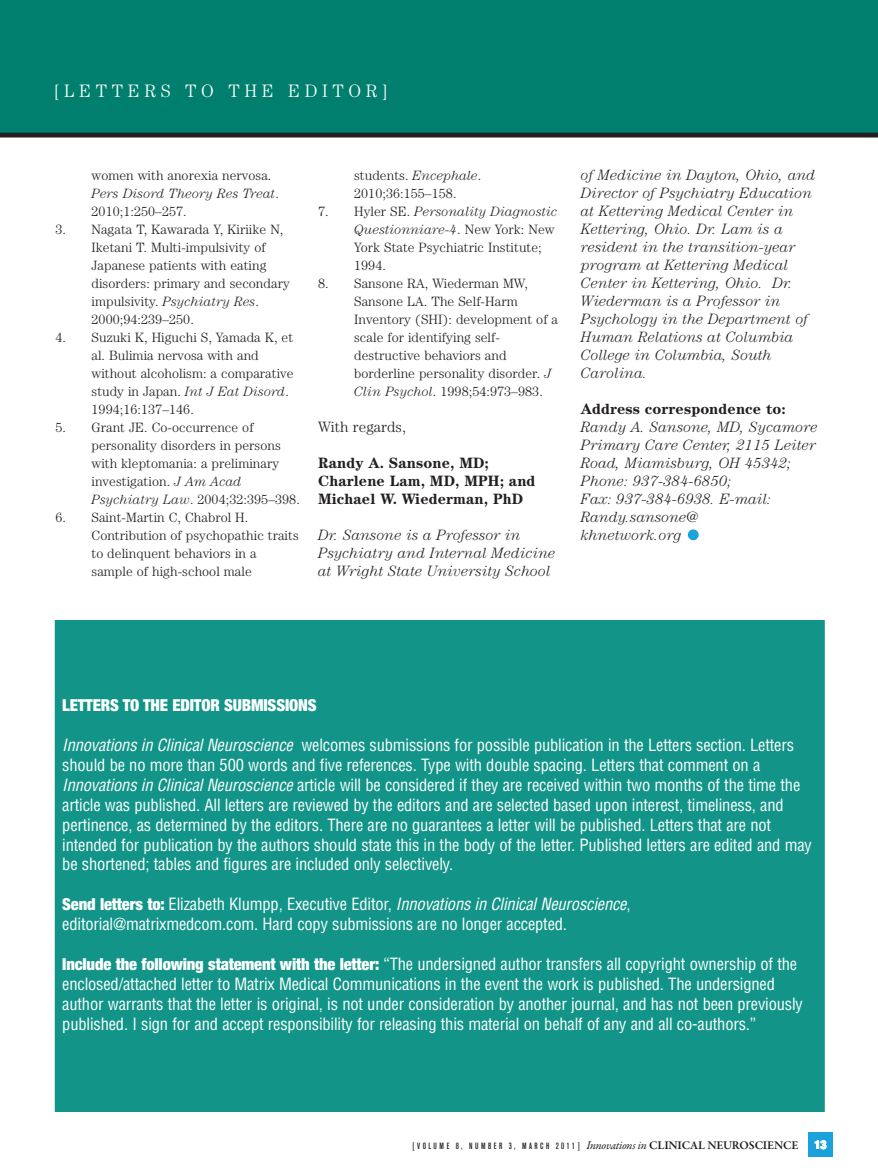
<style>
.page{position:relative;width:878px;height:1175px;background:#fff}
.page>*{position:absolute;margin:0;border:0;box-sizing:border-box;transform-origin:0 0}
.t1{font:300 18px "Century Std";letter-spacing:.26em;color:#fff}
.t2{font:condensed 16.5px/19.8px "Helvetica";letter-spacing:-.01em;color:#fff}
.t3{font:900 condensed 16.5px "Helvetica Neue LT Std";letter-spacing:-.01em;color:#fff}
.t4{font:italic 300 15px/18px "Century Std";letter-spacing:.005em;color:#231f20}
.t5{font:700 15px/18px "Century Std";letter-spacing:.005em;color:#231f20}
.t6{font:300 15px "Century Std";letter-spacing:.005em;color:#231f20}
.t7{font:300 13.5px/18px "Century Std";letter-spacing:.005em;color:#231f20}
.t8{font:900 condensed 12px "Helvetica Neue LT Std";color:#fff}
.t9{font:500 condensed 9px "Akzidenz Grotesk BE";color:#231f20}
.s1{font-style:italic}
.s2{font-family:"Helvetica Neue LT Std";font-weight:900}
.s3{font-family:"Garamond Premr Pro";font-weight:400;font-style:italic;font-stretch:normal;font-size:12px}
.s4{font-family:"Garamond Premr Pro";font-weight:600;font-stretch:normal;font-size:12px}
</style>
<div class="page">
<div style="left:808px;top:1132px;width:24px;height:24px;background:#1aa2dc"></div>
<div style="left:0;top:0;width:878px;height:135px;background:#007f6e"></div>
<hr style="left:0;top:133px;width:878px;height:4px;background:#231f20">
<div style="left:687px;top:529px;width:11px;height:11px;background:#1aa2dc;border-radius:50%"></div>
<div style="left:51px;top:616px;width:777px;height:499px;background:#129588"></div>
<div style="left:47px;top:612px;width:785px;height:507px;border:8px solid #fff"></div>
<p class="t1" style="left:54px;top:84px;width:335px">[LETTERS TO THE EDITOR]</p>
<p class="t7" style="left:91px;top:168px;width:189px">women with anorexia nervosa.<br><span class="s1">Pers Disord Theory Res Treat</span>.<br>2010;1:250–257.</p>
<p class="t7" style="left:91px;top:222px;width:200px;text-indent:-36px">3. Nagata T, Kawarada Y, Kiriike N,<br>Iketani T. Multi-impulsivity of<br>Japanese patients with eating disorders: primary and secondary impulsivity. <span class="s1">Psychiatry Res</span>.<br>2000;94:239–250.</p>
<p class="t7" style="left:91px;top:330px;width:203px;text-indent:-36px">4. Suzuki K, Higuchi S, Yamada K, et al. Bulimia nervosa with and without alcoholism: a comparative study in Japan. <span class="s1">Int J Eat Disord</span>.<br>1994;16:137–146.</p>
<p class="t7" style="left:91px;top:420px;width:210px;text-indent:-36px">5. Grant JE. Co-occurrence of personality disorders in persons with kleptomania: a preliminary investigation. <span class="s1">J Am Acad<br>Psychiatry Law</span>. 2004;32:395–398.</p>
<p class="t7" style="left:91px;top:509px;width:209px;text-indent:-36px">6. Saint-Martin C, Chabrol H.<br>Contribution of psychopathic traits to delinquent behaviors in a sample of high-school male</p>
<p class="t7" style="left:354px;top:167px;width:129px">students. <span class="s1">Encephale</span>.<br>2010;36:155–158.</p>
<p class="t7" style="left:354px;top:204px;width:205px;text-indent:-36px">7. Hyler SE. <span class="s1">Personality Diagnostic<br>Questionniare-4</span>. New York: New<br>York State Psychiatric Institute;<br>1994.</p>
<p class="t7" style="left:354px;top:275px;width:205px;text-indent:-36px">8. Sansone RA, Wiederman MW,<br>Sansone LA. The Self-Harm<br>Inventory (SHI): development of a scale for identifying self&shy;destructive behaviors and borderline personality disorder. <span class="s1">J<br>Clin Psychol</span>. 1998;54:973–983.</p>
<p class="t6" style="left:318px;top:422px;width:89px">With regards,</p>
<p class="t5" style="left:318px;top:455px;width:219px">Randy A. Sansone, MD;<br>Charlene Lam, MD, MPH; and<br>Michael W. Wiederman, PhD</p>
<p class="t4" style="left:318px;top:527px;width:239px">Dr. Sansone is a Professor in<br>Psychiatry and Internal Medicine at Wright State University School</p>
<p class="t4" style="left:580px;top:167px;width:236px">of Medicine in Dayton, Ohio, and<br>Director of Psychiatry Education at Kettering Medical Center in<br>Kettering, Ohio. Dr. Lam is a resident in the transition-year program at Kettering Medical<br>Center in Kettering, Ohio. Dr.<br>Wiederman is a Professor in<br>Psychology in the Department of<br>Human Relations at Columbia<br>College in Columbia, South<br>Carolina.</p>
<p class="t5" style="left:580px;top:401px;width:206px">Address correspondence to:</p>
<p class="t4" style="left:580px;top:419px;width:238px">Randy A. Sansone, MD, Sycamore<br>Primary Care Center, 2115 Leiter<br>Road, Miamisburg, OH 45342;<br>Phone: 937-384-6850;<br>Fax: 937-384-6938. E-mail:<br>Randy.sansone@<br>khnetwork.org</p>
<p class="t3" style="left:62px;top:699px;width:256px">LETTERS TO THE EDITOR SUBMISSIONS</p>
<p class="t2" style="left:62px;top:736px;width:751px"><span class="s1">Innovations in Clinical Neuroscience</span> welcomes submissions for possible publication in the Letters section. Letters should be no more than 500 words and five references. Type with double spacing. Letters that comment on a <span class="s1">Innovations in Clinical Neuroscience</span> article will be considered if they are received within two months of the time the article was published. All letters are reviewed by the editors and are selected based upon interest, timeliness, and pertinence, as determined by the editors. There are no guarantees a letter will be published. Letters that are not intended for publication by the authors should state this in the body of the letter. Published letters are edited and may be shortened; tables and figures are included only selectively.</p>
<p class="t2" style="left:62px;top:894px;width:569px;line-height:20.4px"><span class="s2">Send letters to:</span> Elizabeth Klumpp, Executive Editor, <span class="s1">Innovations in Clinical Neuroscience</span>, editorial@matrixmedcom.com. Hard copy submissions are no longer accepted.</p>
<p class="t2" style="left:62px;top:954px;width:742px"><span class="s2">Include the following statement with the letter:</span> “The undersigned author transfers all copyright ownership of the enclosed/attached letter to Matrix Medical Communications in the event the work is published. The undersigned author warrants that the letter is original, is not under consideration by another journal, and has not been previously published. I sign for and accept responsibility for releasing this material on behalf of any and all co-authors.”</p>
<p class="t9" style="left:412px;top:1143px;width:387px">[ V O L U M E 8 , N U M B E R 3 , M A R C H 2 0 1 1 ] <span class="s3">Innovations in</span> <span class="s4">CLINICAL NEUROSCIENCE</span></p>
<p class="t8" style="left:814px;top:1140px;width:14px">13</p>
</div>
